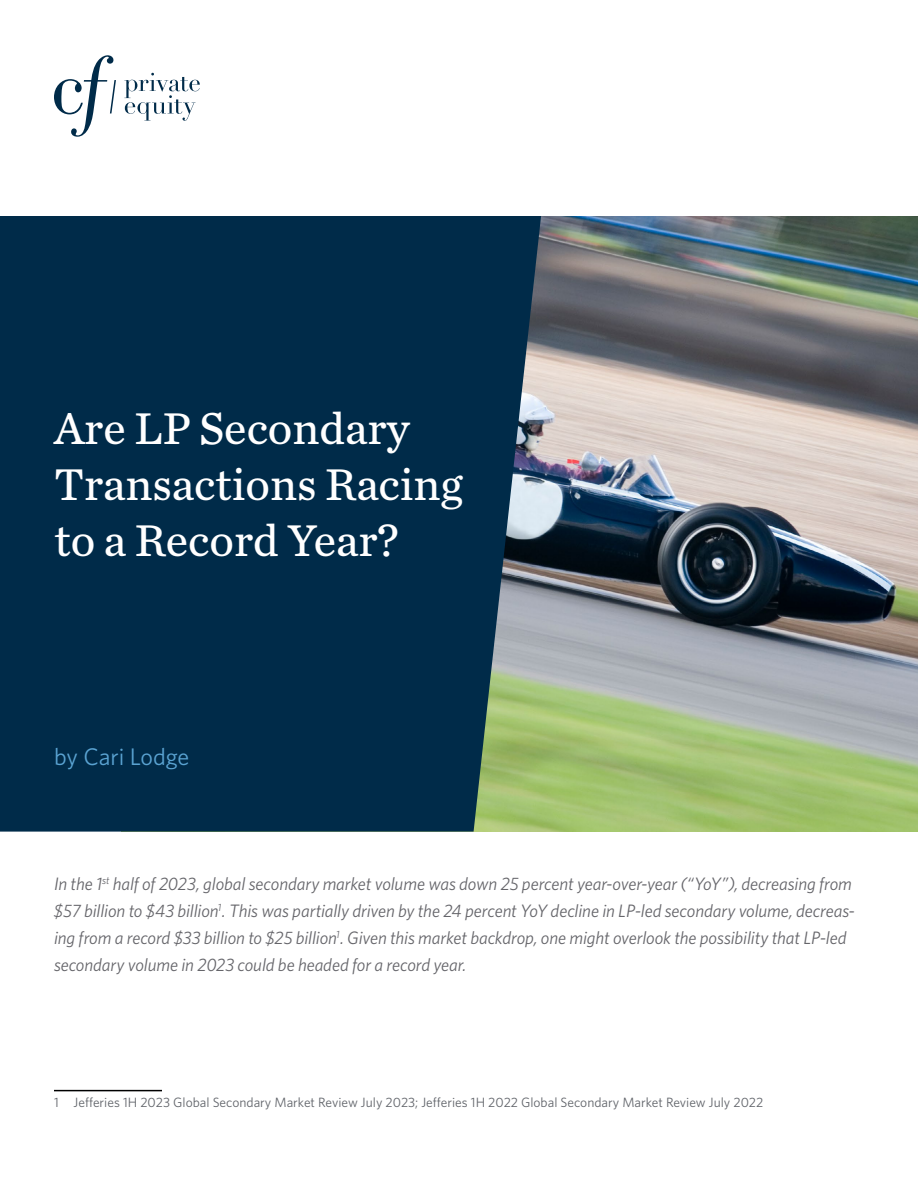
<style>
.page{position:relative;width:918px;height:1188px;background:#fff}
.page>*{position:absolute;margin:0;border:0;box-sizing:border-box;transform-origin:0 0}
.t1{font:46.5px/55.8px "Chronicle Text G3";color:#fff}
.t2{font:24px "Whitney";color:#5aa3d2}
.t3{font:italic 18px/27px "Whitney";letter-spacing:-.005em;color:#65656a}
.t4{font:13.5px "Whitney";color:#61646a}
</style>
<div class="page">
<img style="left:541px;top:216px;width:377px;height:616px">
<svg style="left:54px;top:55px;width:62px;height:82px"></svg>
<svg style="left:124px;top:73px;width:76px;height:48px"></svg>
<hr style="left:54px;top:1090px;width:108px;height:1px;background:#000">
<div style="left:0;top:216px;width:541px;height:616px;background:#002b49"></div>
<h1 class="t1" style="left:54px;top:398px;width:410px">Are LP Secondary<br>Transactions Racing to a Record Year?</h1>
<h2 class="t2" style="left:54px;top:741px;width:137px">by Cari Lodge</h2>
<p class="t3" style="left:54px;top:870px;width:803px">In the 1<sup>st</sup> half of 2023, global secondary market volume was down 25 percent year-over-year (“YoY”), decreasing from $57 billion to $43 billion<sup>1</sup>. This was partially driven by the 24 percent YoY decline in LP-led secondary volume, decreas&shy;ing from a record $33 billion to $25 billion<sup>1</sup>. Given this market backdrop, one might overlook the possibility that LP-led secondary volume in 2023 could be headed for a record year.</p>
<p class="t4" style="left:54px;top:1093px;width:711px">1 Jefferies 1H 2023 Global Secondary Market Review July 2023; Jefferies 1H 2022 Global Secondary Market Review July 2022</p>
</div>
